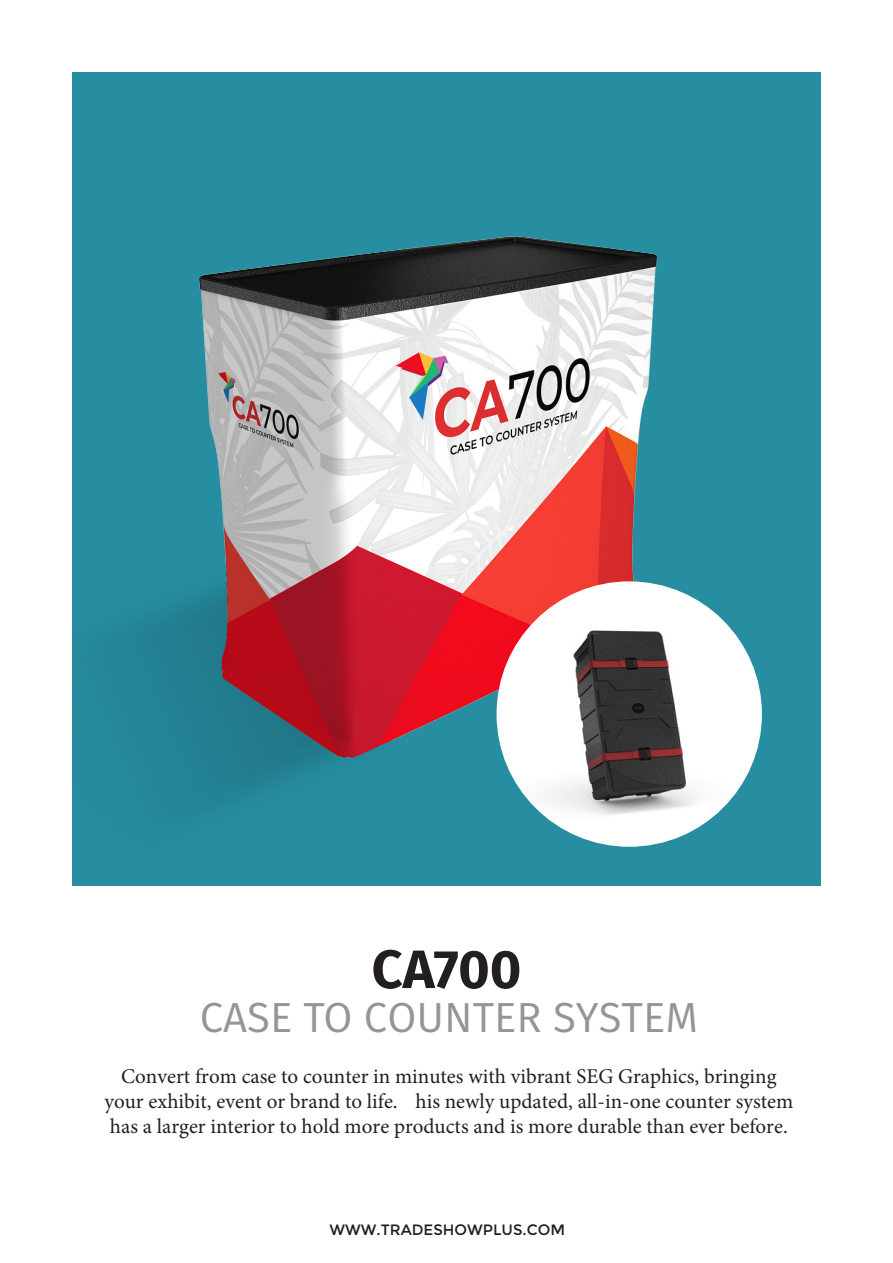
<style>
.page{position:relative;width:893px;height:1263px;background:#fff}
.page>*{position:absolute;margin:0;border:0;box-sizing:border-box;transform-origin:0 0}
.t1{font:700 54px "Fira Sans";letter-spacing:-.005em;color:#231f20}
.t2{font:42px "Fira Sans";color:#939598}
.t3{font:21px/25.2px "Minion Pro";color:#231f20;text-align:center}
.t4{font:15px "Montserrat";color:#231f20}
</style>
<div class="page">
<img style="left:72px;top:76px;width:749px;height:809px">
<img style="left:497px;top:581px;width:265px;height:266px;border-radius:133px">
<h1 class="t1" style="left:372px;top:924px;width:151px">CA700</h1>
<h2 class="t2" style="left:200px;top:986px;width:500px">CASE TO COUNTER SYSTEM</h2>
<p class="t3" style="left:104px;top:1064px;width:690px">Convert from case to counter in minutes with vibrant SEG Graphics, bringing your exhibit, event or brand to life. his newly updated, all-in-one counter system has a larger interior to hold more products and is more durable than ever before.</p>
<p class="t4" style="left:329px;top:1221px;width:237px">WWW.TRADESHOWPLUS.COM</p>
</div>
